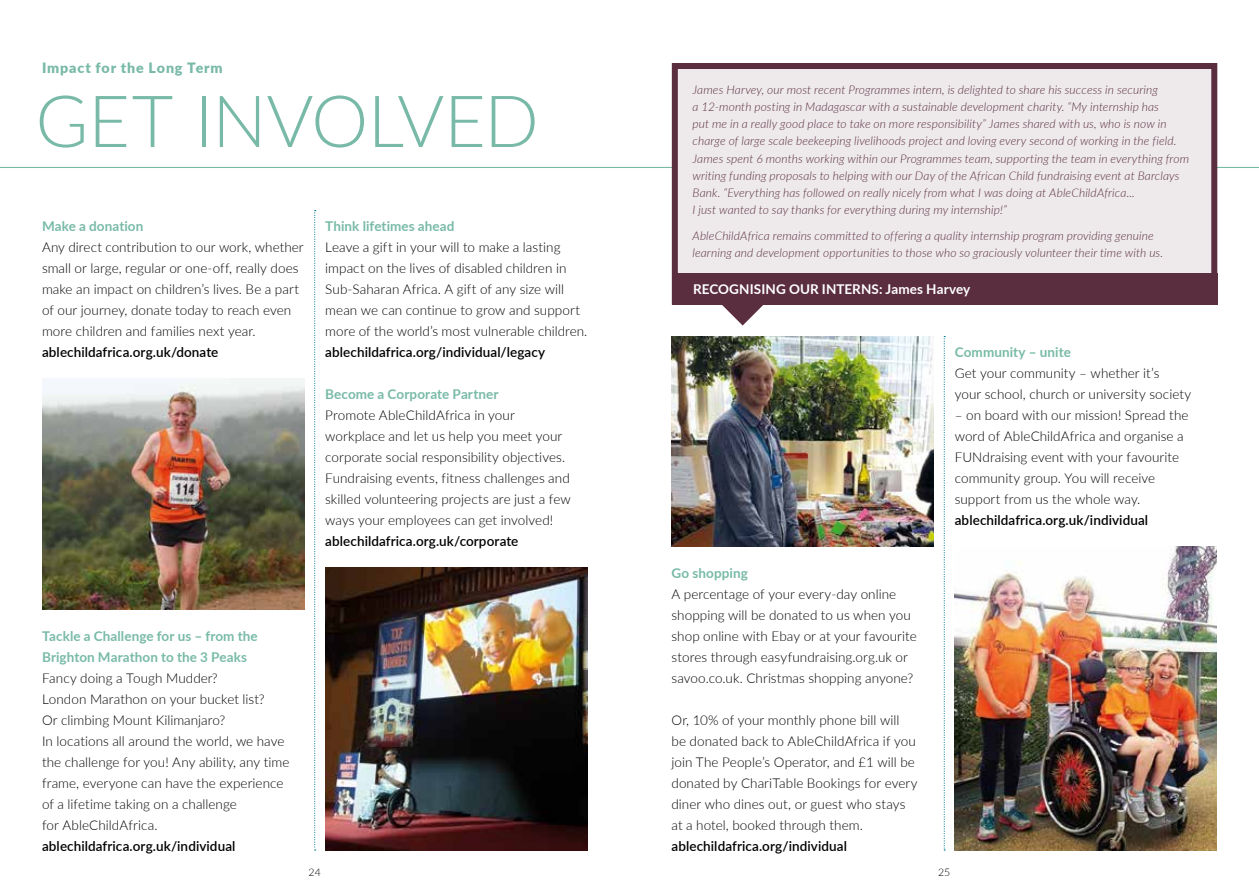
<style>
.page{position:relative;width:1259px;height:893px;background:#fff}
.page>*{position:absolute;margin:0;border:0;box-sizing:border-box;transform-origin:0 0}
.t1{font:300 72px "Lato";letter-spacing:-.005em;color:#78baa7}
.t2{font:900 14.25px "Lato";letter-spacing:.06em;color:#78baa7}
.t3{font:300 13.5px/21px "Lato";letter-spacing:.005em;color:#000}
.t4{font:600 13.5px "Lato";letter-spacing:.005em;color:#000}
.t5{font:700 13.5px/21px "Lato";letter-spacing:.005em;color:#78baa7}
.t6{font:700 13.5px "Lato";letter-spacing:.005em;color:#fff}
.t7{font:italic 300 12px/17.2px "Lato";letter-spacing:.01em;color:#5a2d3f}
.t8{font:300 10.5px "Lato";color:#000}
</style>
<div class="page">
<hr style="left:0;top:167px;width:1259px;height:1px;background:#78baa7">
<svg style="left:314px;top:210px;width:2px;height:641px"></svg>
<svg style="left:943px;top:336px;width:2px;height:515px"></svg>
<img style="left:954px;top:546px;width:263px;height:305px">
<img style="left:325px;top:567px;width:262px;height:284px">
<img style="left:671px;top:336px;width:262px;height:210px">
<img style="left:43px;top:378px;width:261px;height:231px">
<svg style="left:722px;top:305px;width:41px;height:21px"></svg>
<div style="left:672px;top:63px;width:545px;height:241px;background:#eeeaec;border:6px solid #5a2d3f"></div>
<div style="left:672px;top:273px;width:545px;height:32px;background:#5a2d3f"></div>
<p class="t2" style="left:42px;top:57px;width:182px">Impact for the Long Term</p>
<h1 class="t1" style="left:36px;top:71px;width:505px">GET INVOLVED</h1>
<p class="t5" style="left:42px;top:215px;width:103px">Make a donation</p>
<p class="t3" style="left:42px;top:236px;width:263px">Any direct contribution to our work, whether small or large, regular or one-off, really does make an impact on children’s lives. Be a part of our journey, donate today to reach even more children and families next year.</p>
<p class="t4" style="left:42px;top:342px;width:178px">ablechildafrica.org.uk/donate</p>
<p class="t5" style="left:325px;top:215px;width:131px">Think lifetimes ahead</p>
<p class="t3" style="left:325px;top:236px;width:264px">Leave a gift in your will to make a lasting impact on the lives of disabled children in Sub-Saharan Africa. A gift of any size will mean we can continue to grow and support more of the world’s most vulnerable children.</p>
<p class="t4" style="left:325px;top:342px;width:221px">ablechildafrica.org/individual/legacy</p>
<p class="t5" style="left:325px;top:383px;width:175px">Become a Corporate Partner</p>
<p class="t3" style="left:325px;top:404px;width:247px">Promote AbleChildAfrica in your workplace and let us help you meet your corporate social responsibility objectives.<br>Fundraising events, fitness challenges and skilled volunteering projects are just a few ways your employees can get involved!</p>
<p class="t4" style="left:325px;top:531px;width:195px">ablechildafrica.org.uk/corporate</p>
<p class="t5" style="left:42px;top:624px;width:217px">Tackle a Challenge for us – from the<br>Brighton Marathon to the 3 Peaks</p>
<p class="t3" style="left:42px;top:667px;width:249px">Fancy doing a Tough Mudder?<br>London Marathon on your bucket list?<br>Or climbing Mount Kilimanjaro?<br>In locations all around the world, we have the challenge for you! Any ability, any time frame, everyone can have the experience of a lifetime taking on a challenge<br>for AbleChildAfrica.</p>
<p class="t4" style="left:42px;top:836px;width:195px">ablechildafrica.org.uk/individual</p>
<p class="t7" style="left:692px;top:80px;width:498px">James Harvey, our most recent Programmes intern, is delighted to share his success in securing<br>a 12-month posting in Madagascar with a sustainable development charity. “My internship has<br>put me in a really good place to take on more responsibility” James shared with us, who is now in charge of large scale beekeeping livelihoods project and loving every second of working in the field.<br>James spent 6 months working within our Programmes team, supporting the team in everything from writing funding proposals to helping with our Day of the African Child fundraising event at Barclays Bank. “Everything has followed on really nicely from what I was doing at AbleChildAfrica...<br>I just wanted to say thanks for everything during my internship!”</p>
<p class="t7" style="left:692px;top:227px;width:472px">AbleChildAfrica remains committed to offering a quality internship program providing genuine learning and development opportunities to those who so graciously volunteer their time with us.</p>
<p class="t6" style="left:693px;top:279px;width:279px">RECOGNISING OUR INTERNS: James Harvey</p>
<p class="t5" style="left:671px;top:561px;width:78px">Go shopping</p>
<p class="t3" style="left:671px;top:583px;width:247px">A percentage of your every-day online shopping will be donated to us when you shop online with Ebay or at your favourite stores through easyfundraising.org.uk or savoo.co.uk. Christmas shopping anyone?</p>
<p class="t3" style="left:671px;top:709px;width:248px">Or, 10% of your monthly phone bill will<br>be donated back to AbleChildAfrica if you join The People’s Operator, and £1 will be donated by ChariTable Bookings for every diner who dines out, or guest who stays at a hotel, booked through them.</p>
<p class="t4" style="left:671px;top:836px;width:177px">ablechildafrica.org/individual</p>
<p class="t5" style="left:954px;top:341px;width:118px">Community – unite</p>
<p class="t3" style="left:954px;top:362px;width:238px">Get your community – whether it’s<br>your school, church or university society</p>
<p class="t3" style="left:954px;top:404px;width:235px">– on board with our mission! Spread the word of AbleChildAfrica and organise a FUNdraising event with your favourite community group. You will receive support from us the whole way.</p>
<p class="t4" style="left:954px;top:510px;width:195px">ablechildafrica.org.uk/individual</p>
<p class="t8" style="left:309px;top:865px;width:14px">24</p>
<p class="t8" style="left:938px;top:864px;width:14px">25</p>
</div>
